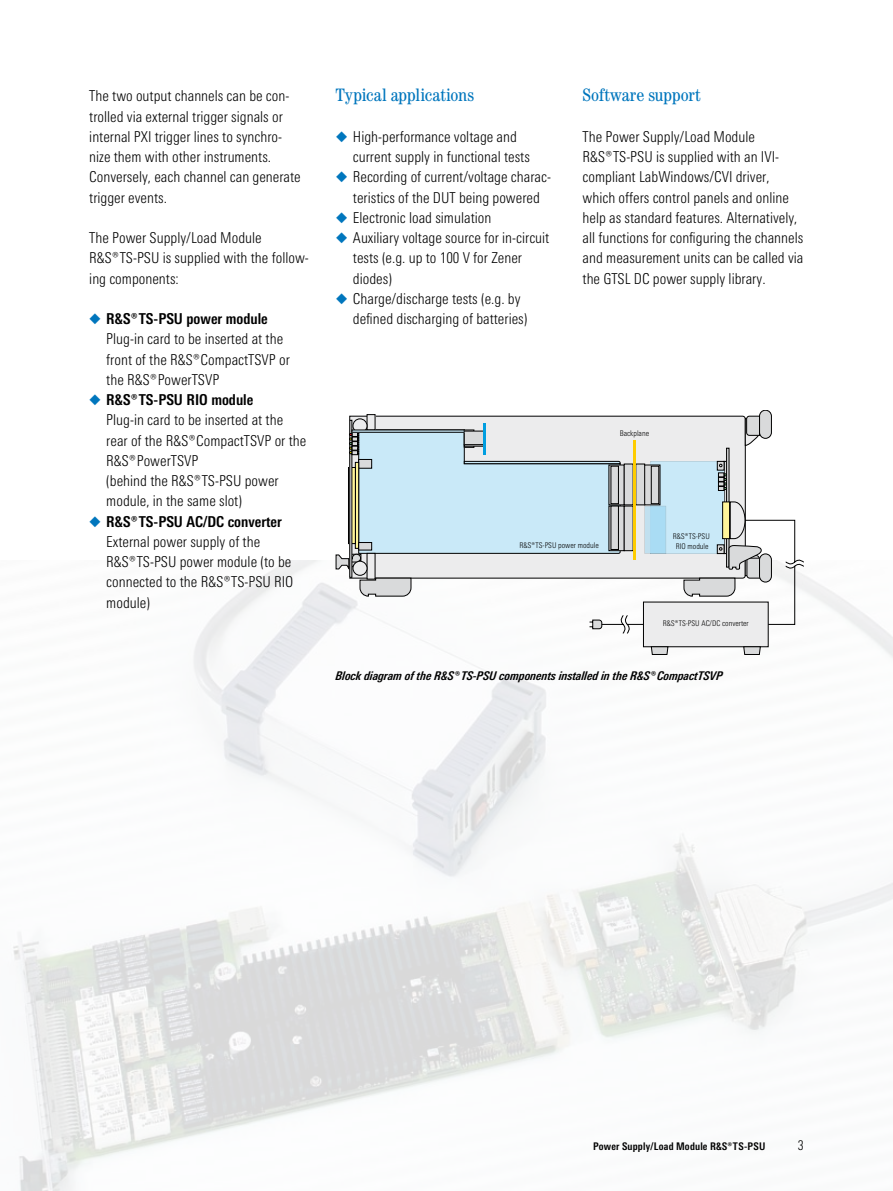
<style>
.page{position:relative;width:893px;height:1191px;background:#fff}
.page>*{position:absolute;margin:0;border:0;box-sizing:border-box;transform-origin:0 0}
.t1{font:condensed 18px "Century";color:#0076bd}
.t2{font:300 15px/20.2px "RS Univers Cond";color:#000}
.t3{font:italic 700 12px "RS Univers Cond";color:#000}
.t4{font:700 10.5px "RS Univers Cond";letter-spacing:.02em;color:#000}
.t5{font:300 7.95px "RS Univers Cond";color:#000}
.s1{color:#0076bd}
.s2{font-weight:700}
</style>
<div class="page">
<img style="left:13px;top:560px;width:880px;height:631px">
<div style="left:367px;top:414px;width:8px;height:16px;border:1px solid #000"></div>
<div style="left:759px;top:410px;width:12px;height:28px;background:#d9dadb;border-radius:6px"></div>
<div style="left:759px;top:410px;width:12px;height:28px;border:1px solid #000;border-radius:6px"></div>
<div style="left:643px;top:602px;width:125px;height:45px;background:#ececed"></div>
<svg style="left:651px;top:646px;width:17px;height:8px"></svg>
<svg style="left:743px;top:646px;width:18px;height:8px"></svg>
<svg style="left:336px;top:416px;width:468px;height:217px"></svg>
<p class="t2" style="left:89px;top:86px;width:213px">The two output channels can be con&shy;trolled via external trigger signals or internal PXI trigger lines to synchro&shy;nize them with other instruments.<br>Conversely, each channel can generate trigger events.</p>
<p class="t2" style="left:89px;top:228px;width:221px">The Power Supply/Load Module ¸TS-PSU is supplied with the follow&shy;ing components:</p>
<p class="t2" style="left:106px;top:309px;width:185px;text-indent:-17px"><span class="s1">◆</span> <span class="s2">¸TS-PSU power module<br></span>Plug-in card to be inserted at the front of the ¸CompactTSVP or the ¸PowerTSVP</p>
<p class="t2" style="left:106px;top:390px;width:202px;text-indent:-17px"><span class="s1">◆</span> <span class="s2">¸TS-PSU RIO module<br></span>Plug-in card to be inserted at the rear of the ¸CompactTSVP or the ¸PowerTSVP<br>(behind the ¸TS-PSU power module, in the same slot)</p>
<p class="t2" style="left:106px;top:511px;width:189px;text-indent:-17px"><span class="s1">◆</span> <span class="s2">¸TS-PSU AC/DC converter<br></span>External power supply of the ¸TS-PSU power module (to be connected to the ¸TS-PSU RIO module)</p>
<p class="t1" style="left:336px;top:84px;width:140px">Typical applications</p>
<p class="t2" style="left:353px;top:126px;width:178px;text-indent:-17px"><span class="s1">◆</span> High-performance voltage and current supply in functional tests</p>
<p class="t2" style="left:336px;top:167px;width:217px;text-align:center"><span class="s1">◆</span> Recording of current/voltage charac&shy;teristics of the DUT being powered</p>
<p class="t2" style="left:336px;top:207px;width:157px"><span class="s1">◆</span> Electronic load simulation</p>
<p class="t2" style="left:353px;top:228px;width:198px;text-indent:-17px"><span class="s1">◆</span> Auxiliary voltage source for in--circuit tests (e.g. up to 100 V for Zener diodes)</p>
<p class="t2" style="left:353px;top:288px;width:176px;text-indent:-17px"><span class="s1">◆</span> Charge/discharge tests (e.g. by defined discharging of batteries)</p>
<p class="t1" style="left:583px;top:84px;width:120px">Software support</p>
<p class="t2" style="left:583px;top:126px;width:222px">The Power Supply/Load Module ¸TS-PSU is supplied with an IVI&shy;compliant LabWindows/CVI driver, which offers control panels and online help as standard features. Alternatively, all functions for configuring the channels and measurement units can be called via the GTSL DC power supply library.</p>
<p class="t5" style="left:620px;top:429px;width:31px">Backplane</p>
<p class="t5" style="left:673px;top:532px;width:38px">¸TS-PSU</p>
<p class="t5" style="left:520px;top:541px;width:81px">¸TS-PSU power module</p>
<p class="t5" style="left:676px;top:541px;width:34px">RIO module</p>
<p class="t5" style="left:663px;top:619px;width:87px">¸TS-PSU AC/DC converter</p>
<p class="t3" style="left:336px;top:669px;width:388px">Block diagram of the ¸TS-PSU components installed in the ¸CompactTSVP</p>
<p class="t4" style="left:593px;top:1139px;width:174px">Power Supply/Load Module ¸TS-PSU</p>
</div>
